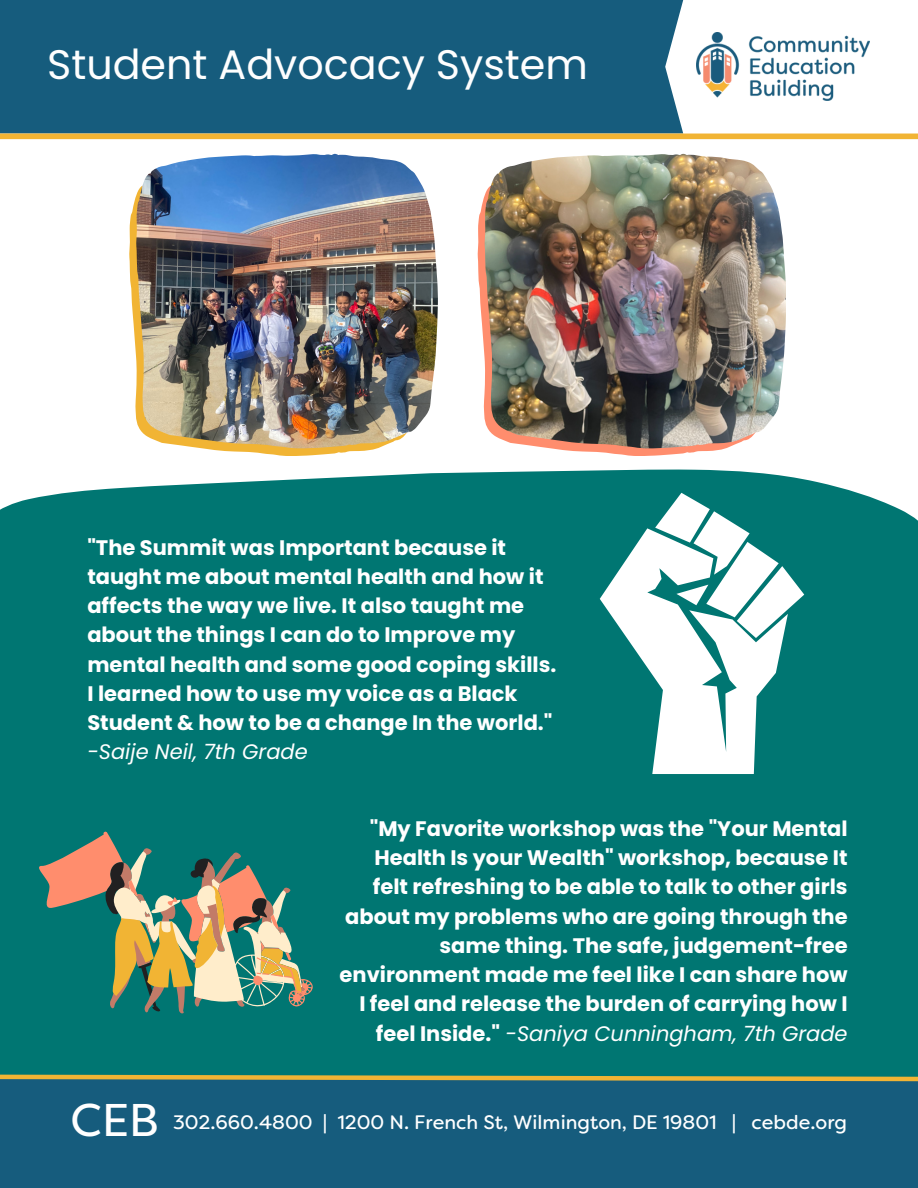
<style>
.page{position:relative;width:918px;height:1188px;background:#fff}
.page>*{position:absolute;margin:0;border:0;box-sizing:border-box;transform-origin:0 0}
.t1{font:45.75px "Filson Pro";color:#fff}
.t2{font:41.25px "Poppins";color:#fefefe}
.t3{font:700 21px/29.2px "Poppins";color:#fff;text-align:right}
.t4{font:italic 21px "Poppins";color:#fff}
.t5{font:19.5px "Filson Soft";color:#fff}
.s1{font-weight:400;font-style:italic}
</style>
<div class="page">
<div style="left:0;top:0;width:683px;height:134px;background:#165c7d"></div>
<div style="left:0;top:134px;width:918px;height:5px;background:#f1b434"></div>
<img style="left:697px;top:32px;width:173px;height:69px">
<div style="left:0;top:469px;width:918px;height:603px;background:#007672"></div>
<svg style="left:600px;top:528px;width:188px;height:246px"></svg>
<svg style="left:655px;top:493px;width:149px;height:145px"></svg>
<svg style="left:33px;top:831px;width:280px;height:182px;background:#5e8a73"></svg>
<div style="left:0;top:1079px;width:918px;height:109px;background:#165c7d"></div>
<svg style="left:0;top:1072px;width:918px;height:10px;background:#708d57"></svg>
<svg style="left:129px;top:196px;width:249px;height:260px"></svg>
<img style="left:136px;top:154px;width:302px;height:294px">
<svg style="left:478px;top:195px;width:249px;height:261px"></svg>
<img style="left:485px;top:154px;width:301px;height:294px">
<h2 class="t2" style="left:47px;top:36px;width:542px">Student Advocacy System</h2>
<p class="t3" style="left:87px;top:533px;width:471px;text-align:left">"The Summit was Important because it taught me about mental health and how it affects the way we live. It also taught me about the things I can do to Improve my mental health and some good coping skills.<br>I learned how to use my voice as a Black Student &amp; how to be a change In the world."</p>
<p class="t4" style="left:87px;top:737px;width:222px">-Saije Neil, 7th Grade</p>
<p class="t3" style="left:340px;top:814px;width:510px">"My Favorite workshop was the "Your Mental Health Is your Wealth" workshop, because It felt refreshing to be able to talk to other girls about my problems who are going through the same thing. The safe, judgement-free environment made me feel like I can share how I feel and release the burden of carrying how I feel Inside." <span class="s1">-Saniya Cunningham, 7th Grade</span></p>
<h1 class="t1" style="left:71px;top:1099px;width:90px">CEB</h1>
<p class="t5" style="left:173px;top:1115px;width:676px">302.660.4800 | 1200 N. French St, Wilmington, DE 19801 | cebde.org</p>
</div>
